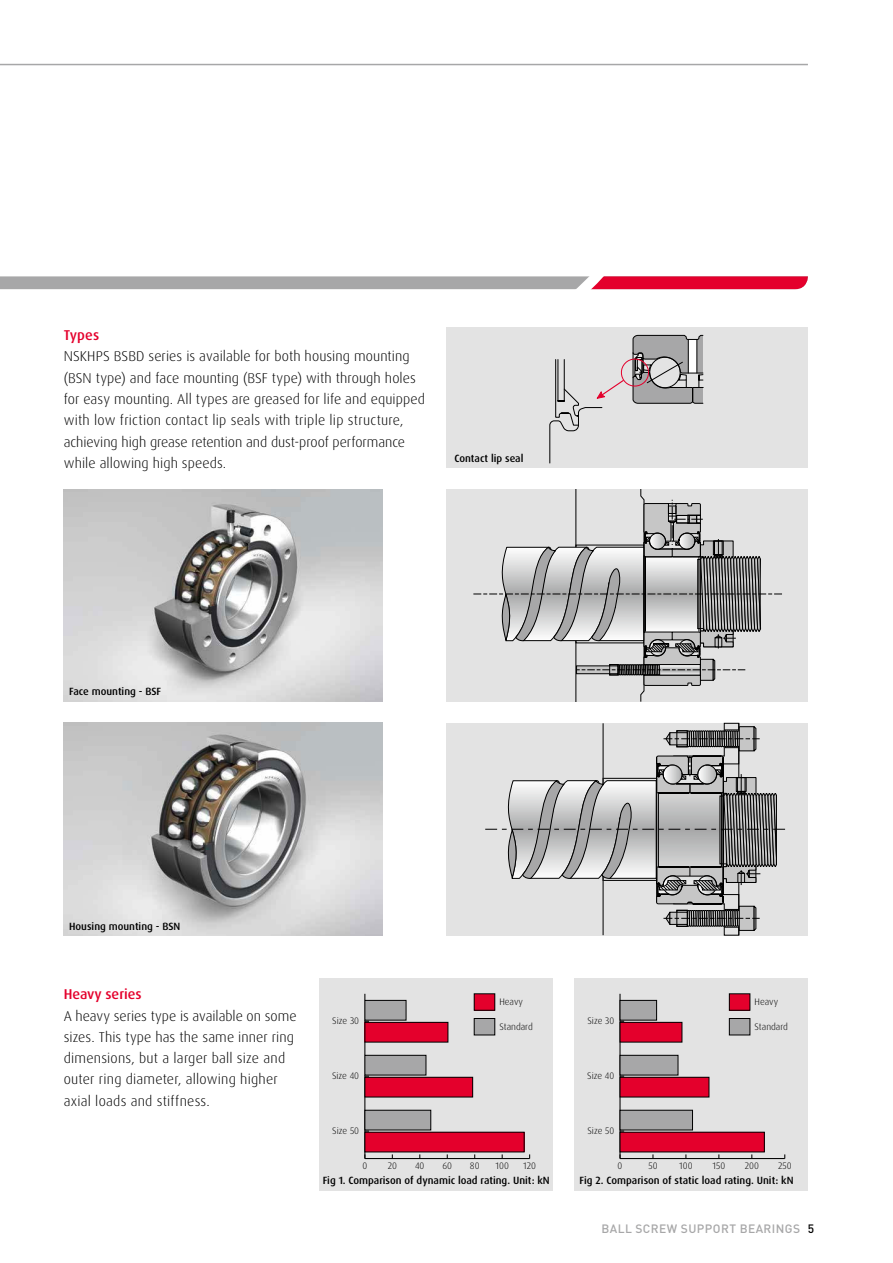
<style>
.page{position:relative;width:893px;height:1263px;background:#fff}
.page>*{position:absolute;margin:0;border:0;box-sizing:border-box;transform-origin:0 0}
.t1{font:300 14.25px/21.3px "Dax Pro";letter-spacing:.01em;color:#000}
.t2{font:500 14.25px "Dax Pro";color:#e4002c}
.t3{font:500 12px "DIN Pro";letter-spacing:.035em;color:#a7a7a8}
.t4{font:500 10.5px "Dax Pro";color:#000}
.t5{font:300 9.45px "Dax Pro";color:#000}
.s1{color:#000}
</style>
<div class="page">
<div style="left:319px;top:978px;width:234px;height:213px;background:#e3e3e3"></div>
<hr style="left:365px;top:1158px;width:165px;height:1px;background:#000">
<hr style="left:364px;top:994px;width:1px;height:164px;background:#000">
<div style="left:474px;top:994px;width:21px;height:16px;background:#e4002c"></div>
<div style="left:365px;top:1022px;width:83px;height:20px;background:#e4002c"></div>
<div style="left:365px;top:1022px;width:83px;height:20px;border:1px solid #000"></div>
<div style="left:365px;top:1077px;width:108px;height:20px;background:#e4002c"></div>
<div style="left:365px;top:1077px;width:108px;height:20px;border:1px solid #000"></div>
<div style="left:365px;top:1132px;width:159px;height:20px;background:#e4002c"></div>
<div style="left:474px;top:1018px;width:21px;height:17px;background:#a7a7a8"></div>
<div style="left:474px;top:1018px;width:21px;height:17px;border:1px solid #000"></div>
<div style="left:365px;top:1000px;width:41px;height:20px;background:#a7a7a8"></div>
<div style="left:365px;top:1000px;width:41px;height:20px;border:1px solid #000"></div>
<div style="left:365px;top:1055px;width:61px;height:20px;background:#a7a7a8"></div>
<div style="left:365px;top:1055px;width:61px;height:20px;border:1px solid #000"></div>
<div style="left:365px;top:1110px;width:66px;height:20px;background:#a7a7a8"></div>
<div style="left:365px;top:1110px;width:66px;height:20px;border:1px solid #000"></div>
<div style="left:574px;top:978px;width:234px;height:213px;background:#e3e3e3"></div>
<hr style="left:620px;top:1158px;width:165px;height:1px;background:#000">
<svg style="left:0;top:63px;width:808px;height:227px"></svg>
<hr style="left:0;top:64px;width:808px;height:1px;background:#a7a7a8">
<div style="left:446px;top:327px;width:362px;height:141px;background:#e3e3e3"></div>
<svg style="left:549px;top:334px;width:155px;height:130px"></svg>
<img style="left:64px;top:723px;width:319px;height:212px">
<img style="left:64px;top:489px;width:319px;height:213px">
<div style="left:446px;top:723px;width:362px;height:212px;background:#e3e3e3"></div>
<svg style="left:485px;top:723px;width:302px;height:435px"></svg>
<div style="left:446px;top:489px;width:362px;height:213px;background:#e3e3e3"></div>
<svg style="left:473px;top:489px;width:309px;height:213px"></svg>
<hr style="left:700px;top:555px;width:1px;height:78px;background:#000">
<hr style="left:644px;top:555px;width:1px;height:78px;background:#000">
<hr style="left:699px;top:556px;width:1px;height:76px;background:#000">
<hr style="left:645px;top:556px;width:1px;height:76px;background:#000">
<p class="t2" style="left:64px;top:326px;width:37px">Types</p>
<p class="t1" style="left:64px;top:346px;width:363px">NSKHPS BSBD series is available for both housing mounting (BSN type) and face mounting (BSF type) with through holes for easy mounting. All types are greased for life and equipped with low friction contact lip seals with triple lip structure, achieving high grease retention and dust-proof performance while allowing high speeds.</p>
<p class="t4" style="left:454px;top:452px;width:70px">Contact lip seal</p>
<p class="t4" style="left:69px;top:685px;width:94px">Face mounting - BSF</p>
<p class="t4" style="left:69px;top:919px;width:113px">Housing mounting - BSN</p>
<p class="t2" style="left:64px;top:985px;width:79px">Heavy series</p>
<p class="t1" style="left:64px;top:1005px;width:234px">A heavy series type is available on some sizes. This type has the same inner ring dimensions, but a larger ball size and outer ring diameter, allowing higher axial loads and stiffness.</p>
<p class="t5" style="left:332px;top:1015px;width:28px">Size 30</p>
<p class="t5" style="left:332px;top:1070px;width:29px">Size 40</p>
<p class="t5" style="left:332px;top:1124px;width:28px">Size 50</p>
<p class="t5" style="left:499px;top:995px;width:25px">Heavy</p>
<p class="t5" style="left:499px;top:1020px;width:35px">Standard</p>
<p class="t5" style="left:362px;top:1160px;width:6px">0</p>
<p class="t5" style="left:388px;top:1160px;width:11px">20</p>
<p class="t5" style="left:415px;top:1160px;width:11px">40</p>
<p class="t5" style="left:442px;top:1160px;width:11px">60</p>
<p class="t5" style="left:470px;top:1160px;width:11px">80</p>
<p class="t5" style="left:495px;top:1160px;width:15px">100</p>
<p class="t5" style="left:523px;top:1160px;width:14px">120</p>
<p class="t4" style="left:323px;top:1173px;width:229px">Fig 1. Comparison of dynamic load rating. Unit: kN</p>
<p class="t5" style="left:587px;top:1015px;width:28px">Size 30</p>
<p class="t5" style="left:587px;top:1070px;width:29px">Size 40</p>
<p class="t5" style="left:587px;top:1124px;width:28px">Size 50</p>
<p class="t5" style="left:755px;top:995px;width:25px">Heavy</p>
<p class="t5" style="left:755px;top:1020px;width:35px">Standard</p>
<p class="t5" style="left:618px;top:1160px;width:6px">0</p>
<p class="t5" style="left:648px;top:1160px;width:11px">50</p>
<p class="t5" style="left:679px;top:1160px;width:15px">100</p>
<p class="t5" style="left:712px;top:1160px;width:14px">150</p>
<p class="t5" style="left:745px;top:1160px;width:16px">200</p>
<p class="t5" style="left:778px;top:1160px;width:15px">250</p>
<p class="t4" style="left:579px;top:1173px;width:216px">Fig 2. Comparison of static load rating. Unit: kN</p>
<p class="t3" style="left:601px;top:1221px;width:214px">BALL SCREW SUPPORT BEARINGS <span class="s1">5</span></p>
</div>
